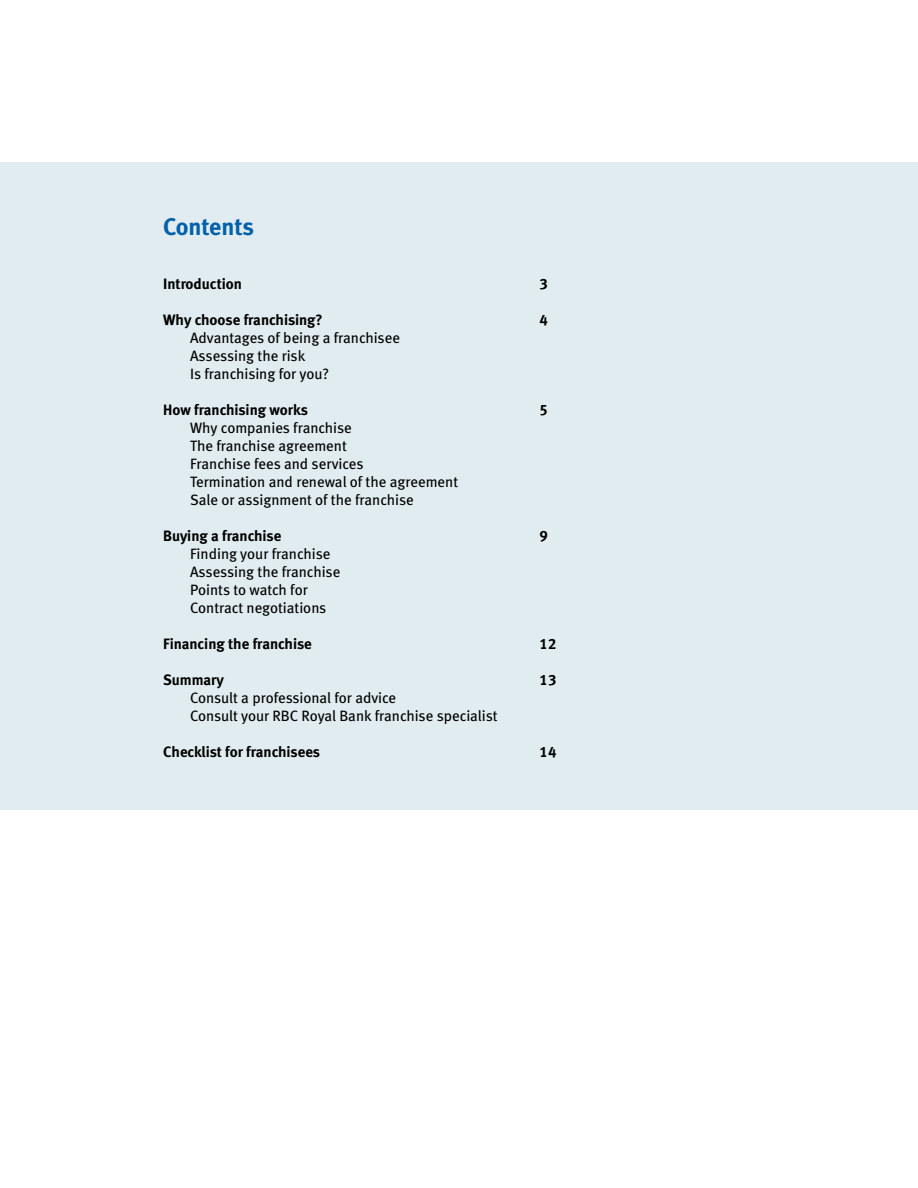
<style>
.page{position:relative;width:918px;height:1188px;background:#fff}
.page>*{position:absolute;margin:0;border:0;box-sizing:border-box;transform-origin:0 0}
.t1{font:24px "Meta Bold LF";color:#0060a9}
.t2{font:15px/18px "Meta Book LF";color:#000}
.t3{font:15px "Meta Bold LF";color:#000}
</style>
<div class="page">
<div style="left:0;top:162px;width:918px;height:648px;background:#e0ecf0"></div>
<h1 class="t1" style="left:163px;top:212px;width:92px">Contents</h1>
<p class="t3" style="left:163px;top:274px;width:80px">Introduction</p>
<p class="t3" style="left:540px;top:274px;width:10px">3</p>
<p class="t3" style="left:163px;top:310px;width:161px">Why choose franchising?</p>
<p class="t3" style="left:540px;top:310px;width:10px">4</p>
<p class="t2" style="left:190px;top:328px;width:211px">Advantages of being a franchisee<br>Assessing the risk<br>Is franchising for you?</p>
<p class="t3" style="left:163px;top:400px;width:146px">How franchising works</p>
<p class="t3" style="left:540px;top:400px;width:10px">5</p>
<p class="t2" style="left:190px;top:418px;width:270px">Why companies franchise<br>The franchise agreement<br>Franchise fees and services<br>Termination and renewal of the agreement<br>Sale or assignment of the franchise</p>
<p class="t3" style="left:163px;top:526px;width:120px">Buying a franchise</p>
<p class="t3" style="left:540px;top:526px;width:10px">9</p>
<p class="t2" style="left:190px;top:544px;width:152px">Finding your franchise<br>Assessing the franchise<br>Points to watch for<br>Contract negotiations</p>
<p class="t3" style="left:163px;top:634px;width:150px">Financing the franchise</p>
<p class="t3" style="left:540px;top:634px;width:18px">12</p>
<p class="t3" style="left:163px;top:670px;width:62px">Summary</p>
<p class="t3" style="left:540px;top:670px;width:18px">13</p>
<p class="t2" style="left:190px;top:688px;width:309px">Consult a professional for advice<br>Consult your RBC Royal Bank franchise specialist</p>
<p class="t3" style="left:163px;top:742px;width:159px">Checklist for franchisees</p>
<p class="t3" style="left:540px;top:742px;width:18px">14</p>
</div>
